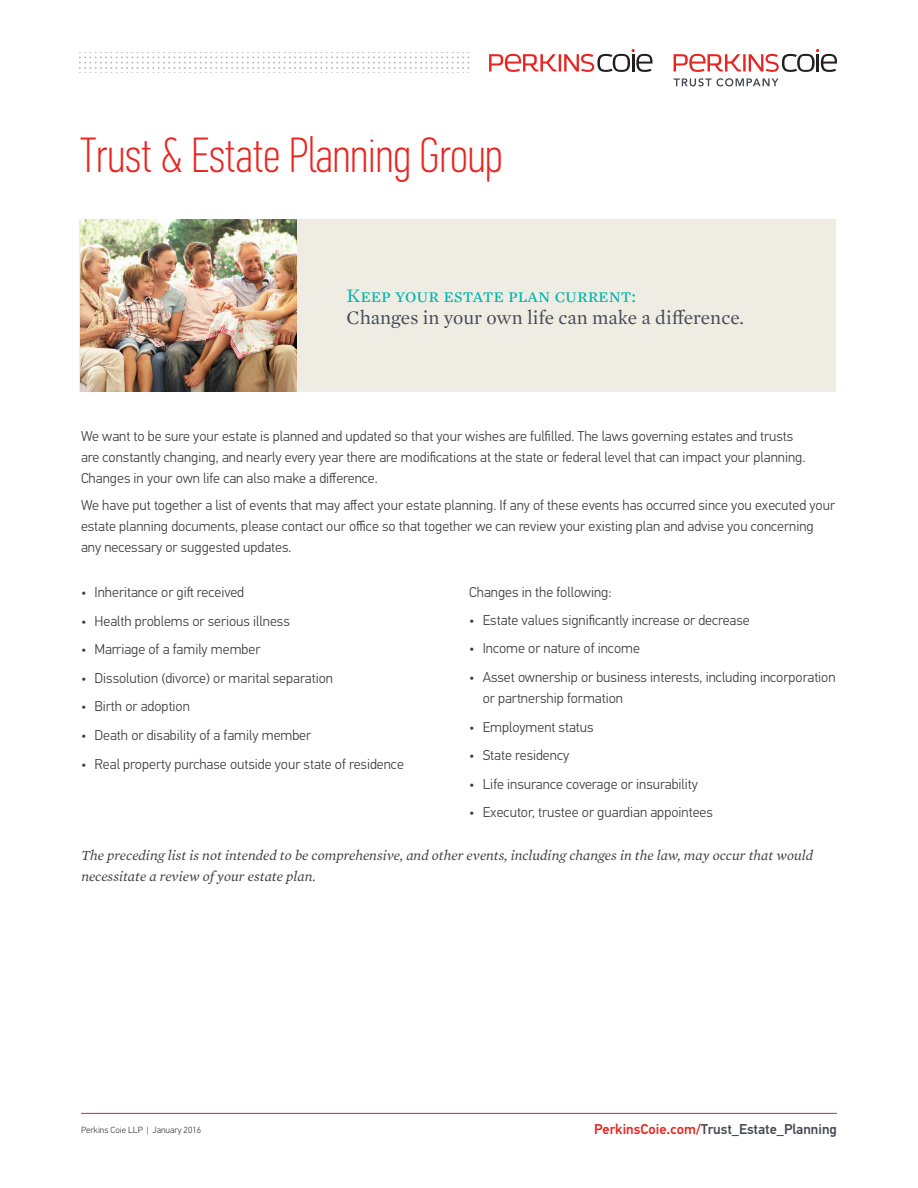
<style>
.page{position:relative;width:918px;height:1188px;background:#fff}
.page>*{position:absolute;margin:0;border:0;box-sizing:border-box;transform-origin:0 0}
.Industry_Practice_Re{font:100 49.5px "PF Din Text Comp Pro";color:#e72621}
.Hero_Paragraph{font:19.5px/22.5px "Mercury Text G1";color:#464b54}
.Body_Text{font:300 14.25px/21px "PF Din Text Pro";color:#3e3e3f}
.Body_Text-2{font:italic 14.25px/21px "Mercury Text G1";color:#3e3e3f}
.t1{font:500 14.25px "PF Din Text Pro";color:#464b54}
.t2{font:300 9px "PF Din Text Pro";color:#3e3e3f}
.s1{color:#00b5ae}
.s2{color:#e72621}
</style>
<div class="page">
<hr style="left:81px;top:1113px;width:756px;height:1px;background:#e72621">
<svg style="left:79px;top:56px;width:391px;height:17px"></svg>
<svg style="left:674px;top:49px;width:163px;height:23px"></svg>
<svg style="left:674px;top:78px;width:105px;height:8px"></svg>
<svg style="left:489px;top:49px;width:164px;height:23px"></svg>
<div style="left:79px;top:219px;width:757px;height:173px;background:#efede3"></div>
<img style="left:81px;top:219px;width:216px;height:173px">
<p class="Industry_Practice_Re" style="left:81px;top:127px;width:424px">Trust &amp; Estate Planning Group</p>
<p class="Hero_Paragraph" style="left:346px;top:283px;width:399px"><span class="s1">Keep your estate plan current:<br></span>Changes in your own life can make a difference.</p>
<p class="Body_Text" style="left:81px;top:425px;width:726px">We want to be sure your estate is planned and updated so that your wishes are fulfilled. The laws governing estates and trusts are constantly changing, and nearly every year there are modifications at the state or federal level that can impact your planning.<br>Changes in your own life can also make a difference.</p>
<p class="Body_Text" style="left:81px;top:495px;width:756px">We have put together a list of events that may affect your estate planning. If any of these events has occurred since you executed your estate planning documents, please contact our office so that together we can review your existing plan and advise you concerning any necessary or suggested updates.</p>
<p class="Body_Text" style="left:81px;top:582px;width:165px">• Inheritance or gift received</p>
<p class="Body_Text" style="left:81px;top:611px;width:210px">• Health problems or serious illness</p>
<p class="Body_Text" style="left:81px;top:639px;width:181px">• Marriage of a family member</p>
<p class="Body_Text" style="left:81px;top:668px;width:254px">• Dissolution (divorce) or marital separation</p>
<p class="Body_Text" style="left:81px;top:696px;width:110px">• Birth or adoption</p>
<p class="Body_Text" style="left:81px;top:725px;width:232px">• Death or disability of a family member</p>
<p class="Body_Text" style="left:81px;top:753px;width:324px">• Real property purchase outside your state of residence</p>
<p class="Body_Text" style="left:469px;top:582px;width:144px">Changes in the following:</p>
<p class="Body_Text" style="left:469px;top:610px;width:282px">• Estate values significantly increase or decrease</p>
<p class="Body_Text" style="left:469px;top:638px;width:172px">• Income or nature of income</p>
<p class="Body_Text" style="left:483px;top:667px;width:354px;text-indent:-14px">• Asset ownership or business interests, including incorporation or partnership formation</p>
<p class="Body_Text" style="left:469px;top:716px;width:126px">• Employment status</p>
<p class="Body_Text" style="left:469px;top:745px;width:102px">• State residency</p>
<p class="Body_Text" style="left:469px;top:774px;width:230px">• Life insurance coverage or insurability</p>
<p class="Body_Text" style="left:469px;top:802px;width:245px">• Executor, trustee or guardian appointees</p>
<p class="Body_Text-2" style="left:81px;top:844px;width:733px">The preceding list is not intended to be comprehensive, and other events, including changes in the law, may occur that would necessitate a review of your estate plan.</p>
<p class="t2" style="left:81px;top:1125px;width:122px">Perkins Coie LLP | January 2016</p>
<p class="t1" style="left:594px;top:1121px;width:244px"><span class="s2">PerkinsCoie.com/</span>Trust_Estate_Planning</p>
</div>
